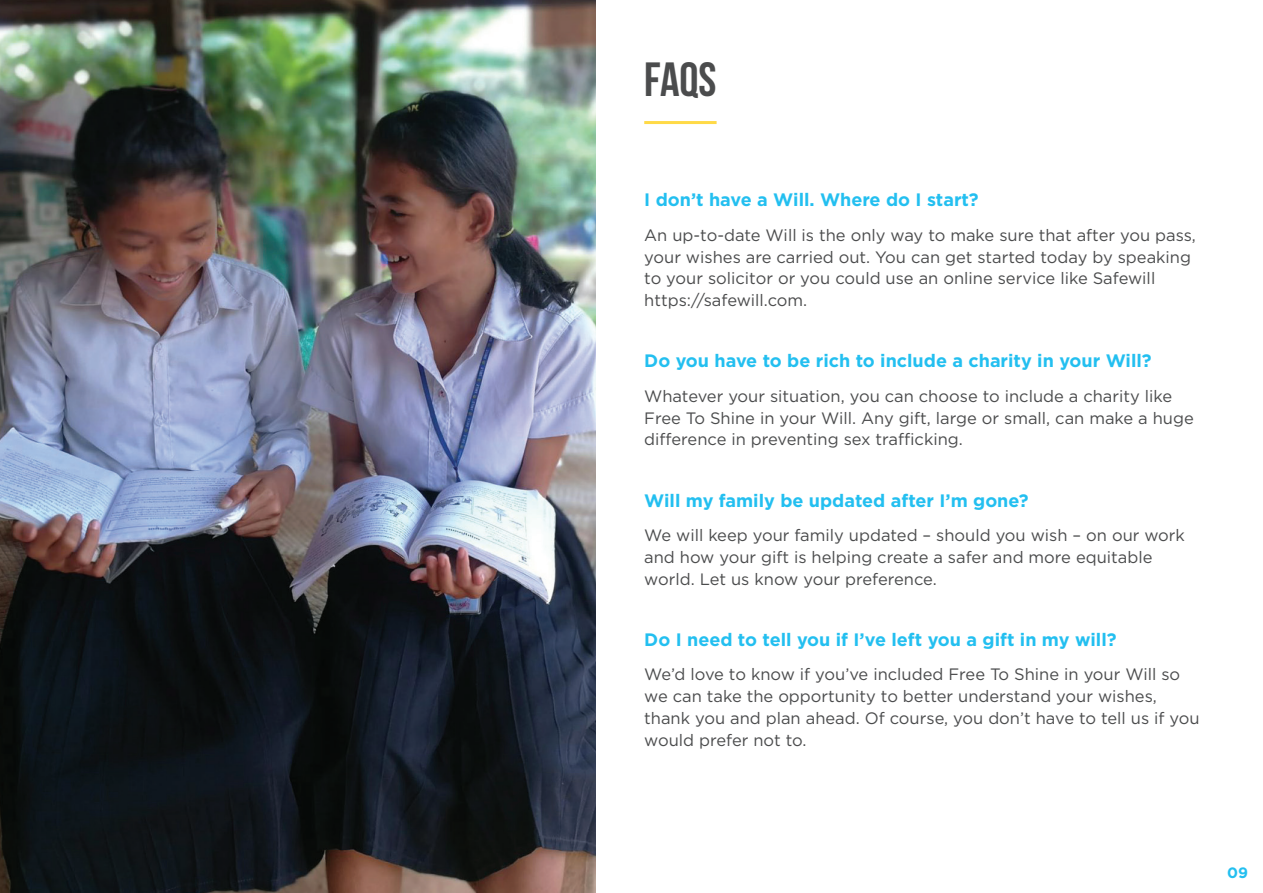
<style>
.page{position:relative;width:1263px;height:893px;background:#fff}
.page>*{position:absolute;margin:0;border:0;box-sizing:border-box;transform-origin:0 0}
.t1{font:700 48px "Bebas Neue";color:#4b4c4d}
.t2{font:700 18px "Gotham";color:#23bff0}
.t3{font:16.5px/21.8px "Gotham";color:#4b4c4d}
.t4{font:700 15px "Gotham";color:#23bff0}
</style>
<div class="page">
<img style="left:0;top:0;width:595px;height:893px">
<hr style="left:644px;top:121px;width:73px;height:3px;background:#ffda47">
<h1 class="t1" style="left:644px;top:53px;width:74px">FAQS</h1>
<p class="t2" style="left:644px;top:188px;width:336px">I don’t have a Will. Where do I start?</p>
<p class="t3" style="left:644px;top:224px;width:553px">An up-to-date Will is the only way to make sure that after you pass, your wishes are carried out. You can get started today by speaking to your solicitor or you could use an online service like Safewill https://safewill.com.</p>
<p class="t2" style="left:644px;top:349px;width:509px">Do you have to be rich to include a charity in your Will?</p>
<p class="t3" style="left:644px;top:385px;width:551px">Whatever your situation, you can choose to include a charity like<br>Free To Shine in your Will. Any gift, large or small, can make a huge difference in preventing sex trafficking.</p>
<p class="t2" style="left:644px;top:488px;width:386px">Will my family be updated after I’m gone?</p>
<p class="t3" style="left:644px;top:524px;width:542px">We will keep your family updated – should you wish – on our work and how your gift is helping create a safer and more equitable world. Let us know your preference.</p>
<p class="t2" style="left:644px;top:628px;width:474px">Do I need to tell you if I’ve left you a gift in my will?</p>
<p class="t3" style="left:644px;top:663px;width:557px">We’d love to know if you’ve included Free To Shine in your Will so we can take the opportunity to better understand your wishes, thank you and plan ahead. Of course, you don’t have to tell us if you would prefer not to.</p>
<p class="t4" style="left:1227px;top:863px;width:22px">09</p>
</div>
